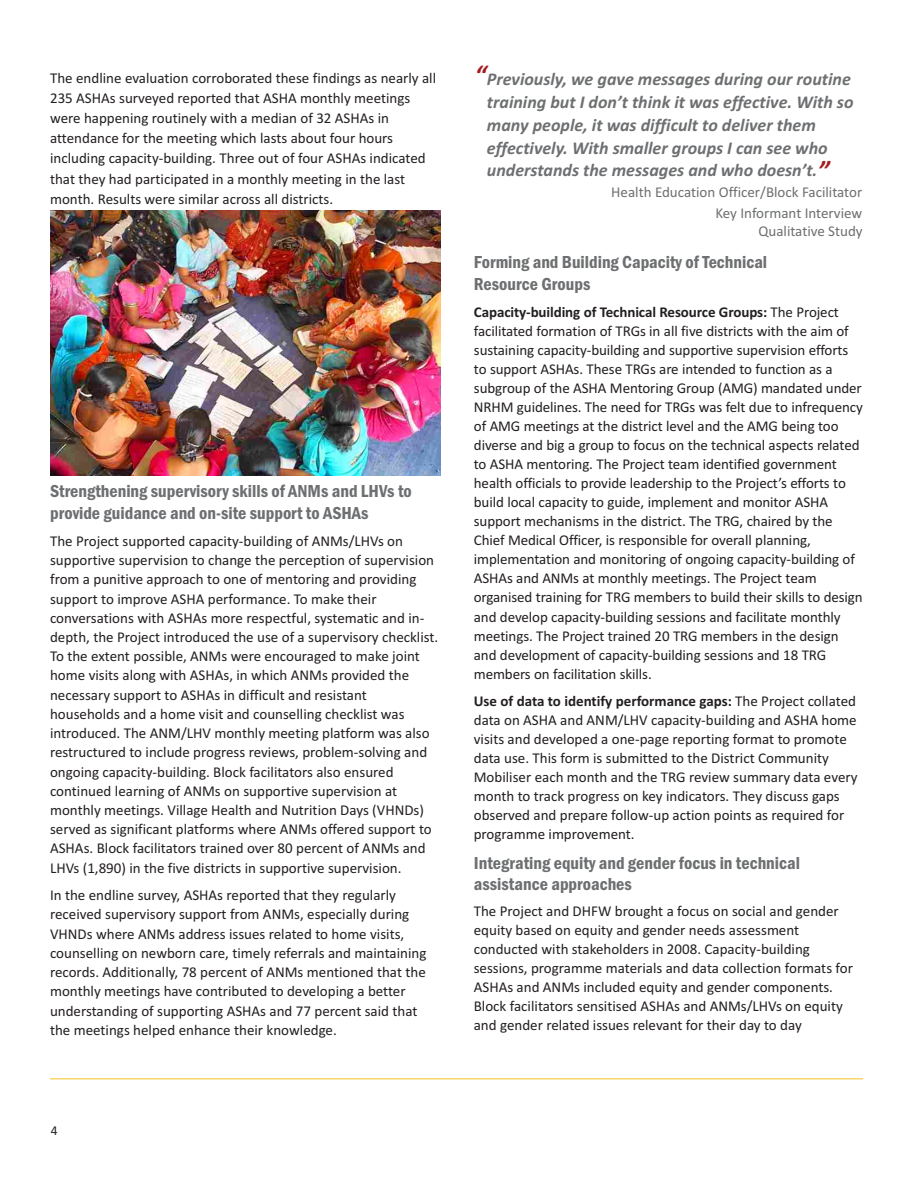
<style>
.page{position:relative;width:918px;height:1188px;background:#fff}
.page>*{position:absolute;margin:0;border:0;box-sizing:border-box;transform-origin:0 0}
.t1{font:italic 700 27px "Calibri";color:#a41c20}
.t2{font:600 condensed 18px/21.1px "Franklin Gothic";color:#6d6f71}
.t3{font:italic 700 18px/22.8px "Calibri";color:#6d6f71}
.t4{font:15px/19px "Calibri";color:#231f20}
.t5{font:15px/20.1px "Calibri";color:#6d6f71;text-align:right}
.t6{font:13.5px "Calibri";color:#231f20}
.s1{font-weight:700}
</style>
<div class="page">
<hr style="left:50px;top:1078px;width:813px;height:2px;background:#f9d76d">
<img style="left:50px;top:211px;width:391px;height:265px">
<p class="t4" style="left:50px;top:69px;width:388px;line-height:20.1px">The endline evaluation corroborated these findings as nearly all 235 ASHAs surveyed reported that ASHA monthly meetings were happening routinely with a median of 32 ASHAs in attendance for the meeting which lasts about four hours including capacity-building. Three out of four ASHAs indicated that they had participated in a monthly meeting in the last month. Results were similar across all districts.</p>
<p class="t2" style="left:50px;top:482px;width:363px">Strengthening supervisory skills of ANMs and LHVs to provide guidance and on-site support to ASHAs</p>
<p class="t4" style="left:50px;top:533px;width:390px">The Project supported capacity-building of ANMs/LHVs on supportive supervision to change the perception of supervision from a punitive approach to one of mentoring and providing support to improve ASHA performance. To make their conversations with ASHAs more respectful, systematic and in&shy;depth, the Project introduced the use of a supervisory checklist.<br>To the extent possible, ANMs were encouraged to make joint home visits along with ASHAs, in which ANMs provided the necessary support to ASHAs in difficult and resistant households and a home visit and counselling checklist was introduced. The ANM/LHV monthly meeting platform was also restructured to include progress reviews, problem-solving and ongoing capacity-building. Block facilitators also ensured continued learning of ANMs on supportive supervision at monthly meetings. Village Health and Nutrition Days (VHNDs) served as significant platforms where ANMs offered support to ASHAs. Block facilitators trained over 80 percent of ANMs and LHVs (1,890) in the five districts in supportive supervision.</p>
<p class="t4" style="left:50px;top:887px;width:378px">In the endline survey, ASHAs reported that they regularly received supervisory support from ANMs, especially during VHNDs where ANMs address issues related to home visits, counselling on newborn care, timely referrals and maintaining records. Additionally, 78 percent of ANMs mentioned that the monthly meetings have contributed to developing a better understanding of supporting ASHAs and 77 percent said that the meetings helped enhance their knowledge.</p>
<p class="t6" style="left:51px;top:1125px;width:8px">4</p>
<h1 class="t1" style="left:475px;top:64px;width:13px">“</h1>
<p class="t3" style="left:487px;top:69px;width:368px">Previously, we gave messages during our routine training but I don’t think it was effective. With so many people, it was difficult to deliver them effectively. With smaller groups I can see who understands the messages and who doesn’t.</p>
<p class="t5" style="left:611px;top:184px;width:253px">Health Education Officer/Block Facilitator<br>Key Informant Interview</p>
<p class="t5" style="left:758px;top:222px;width:106px">Qualitative Study</p>
<h1 class="t1" style="left:833px;top:170px;width:13px;rotate:-180deg">“</h1>
<p class="t2" style="left:474px;top:253px;width:295px">Forming and Building Capacity of Technical<br>Resource Groups</p>
<p class="t4" style="left:474px;top:304px;width:391px"><span class="s1">Capacity-building of Technical Resource Groups:</span> The Project facilitated formation of TRGs in all five districts with the aim of sustaining capacity-building and supportive supervision efforts to support ASHAs. These TRGs are intended to function as a subgroup of the ASHA Mentoring Group (AMG) mandated under NRHM guidelines. The need for TRGs was felt due to infrequency of AMG meetings at the district level and the AMG being too diverse and big a group to focus on the technical aspects related to ASHA mentoring. The Project team identified government health officials to provide leadership to the Project’s efforts to build local capacity to guide, implement and monitor ASHA support mechanisms in the district. The TRG, chaired by the Chief Medical Officer, is responsible for overall planning, implementation and monitoring of ongoing capacity-building of ASHAs and ANMs at monthly meetings. The Project team organised training for TRG members to build their skills to design and develop capacity-building sessions and facilitate monthly meetings. The Project trained 20 TRG members in the design and development of capacity-building sessions and 18 TRG members on facilitation skills.</p>
<p class="t4" style="left:474px;top:693px;width:385px"><span class="s1">Use of data to identify performance gaps:</span> The Project collated data on ASHA and ANM/LHV capacity-building and ASHA home visits and developed a one-page reporting format to promote data use. This form is submitted to the District Community Mobiliser each month and the TRG review summary data every month to track progress on key indicators. They discuss gaps observed and prepare follow-up action points as required for programme improvement.</p>
<p class="t2" style="left:474px;top:854px;width:328px">Integrating equity and gender focus in technical assistance approaches</p>
<p class="t4" style="left:474px;top:903px;width:381px">The Project and DHFW brought a focus on social and gender equity based on equity and gender needs assessment conducted with stakeholders in 2008. Capacity-building sessions, programme materials and data collection formats for ASHAs and ANMs included equity and gender components.<br>Block facilitators sensitised ASHAs and ANMs/LHVs on equity and gender related issues relevant for their day to day</p>
</div>
